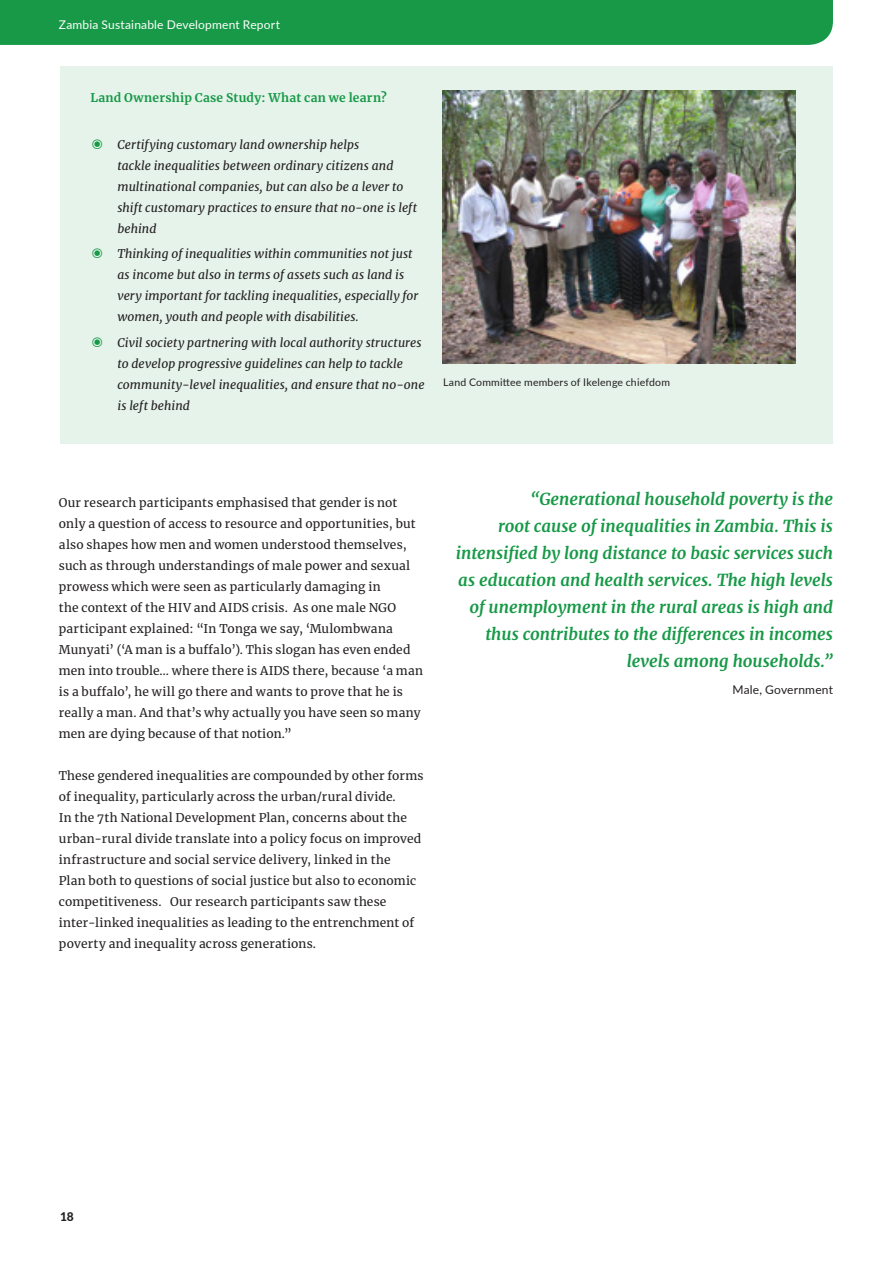
<style>
.page{position:relative;width:893px;height:1263px;background:#fff}
.page>*{position:absolute;margin:0;border:0;box-sizing:border-box;transform-origin:0 0}
.Body_text{font:italic 700 16.5px/27px "Merriweather";color:#179947;text-align:right}
.Body_text-2{font:12px/21px "Merriweather";letter-spacing:.015em;color:#231f20}
.t1{font:italic 12px/21px "Merriweather";letter-spacing:.005em;color:#231f20}
.Body_text-3{font:700 12px "Merriweather";letter-spacing:.025em;color:#179947}
.t2{font:12px "Lato";letter-spacing:.015em;color:#fff}
.Body_text-4{font:12px "Lato";letter-spacing:.015em;color:#231f20}
.t3{font:800 12px "Lato";color:#231f20}
.Main_Subtitle{font:10.5px "Lato";letter-spacing:.02em;color:#231f20}
.s1{font-family:"Krungthep";font-style:normal;font-size:16.5px;color:#179947}
</style>
<div class="page">
<div style="left:0;top:0;width:833px;height:45px;background:#179947"></div>
<div style="left:60px;top:67px;width:773px;height:377px;background:#e5f3ea"></div>
<img style="left:443px;top:90px;width:352px;height:273px">
<p class="t2" style="left:59px;top:16px;width:223px">Zambia Sustainable Development Report</p>
<p class="Body_text-3" style="left:90px;top:90px;width:298px">Land Ownership Case Study: What can we learn?</p>
<p class="t1" style="left:117px;top:134px;width:301px;text-indent:-27px"><span class="s1">๏</span> Certifying customary land ownership helps<br>tackle inequalities between ordinary citizens and multinational companies, but can also be a lever to shift customary practices to ensure that no-one is left behind</p>
<p class="t1" style="left:117px;top:243px;width:303px;text-indent:-27px"><span class="s1">๏</span> Thinking of inequalities within communities not just as income but also in terms of assets such as land is very important for tackling inequalities, especially for women, youth and people with disabilities.</p>
<p class="t1" style="left:117px;top:332px;width:309px;text-indent:-27px"><span class="s1">๏</span> Civil society partnering with local authority structures to develop progressive guidelines can help to tackle community-level inequalities, and ensure that no-one is left behind</p>
<p class="Main_Subtitle" style="left:443px;top:375px;width:228px">Land Committee members of Ikelenge chiefdom</p>
<p class="Body_text-2" style="left:59px;top:492px;width:366px">Our research participants emphasised that gender is not only a question of access to resource and opportunities, but also shapes how men and women understood themselves, such as through understandings of male power and sexual prowess which were seen as particularly damaging in<br>the context of the HIV and AIDS crisis. As one male NGO participant explained: “In Tonga we say, ‘Mulombwana Munyati’ (‘A man is a buffalo’). This slogan has even ended men into trouble… where there is AIDS there, because ‘a man is a buffalo’, he will go there and wants to prove that he is really a man. And that’s why actually you have seen so many men are dying because of that notion.”</p>
<p class="Body_text-2" style="left:59px;top:765px;width:366px">These gendered inequalities are compounded by other forms of inequality, particularly across the urban/rural divide.<br>In the 7th National Development Plan, concerns about the urban-rural divide translate into a policy focus on improved infrastructure and social service delivery, linked in the<br>Plan both to questions of social justice but also to economic competitiveness. Our research participants saw these inter-linked inequalities as leading to the entrenchment of poverty and inequality across generations.</p>
<p class="Body_text" style="left:456px;top:485px;width:379px">“Generational household poverty is the<br>root cause of inequalities in Zambia. This is intensified by long distance to basic services such as education and health services. The high levels of unemployment in the rural areas is high and thus contributes to the differences in incomes levels among households.”</p>
<p class="Body_text-4" style="left:732px;top:681px;width:102px">Male, Government</p>
<p class="t3" style="left:60px;top:1208px;width:15px">18</p>
</div>
